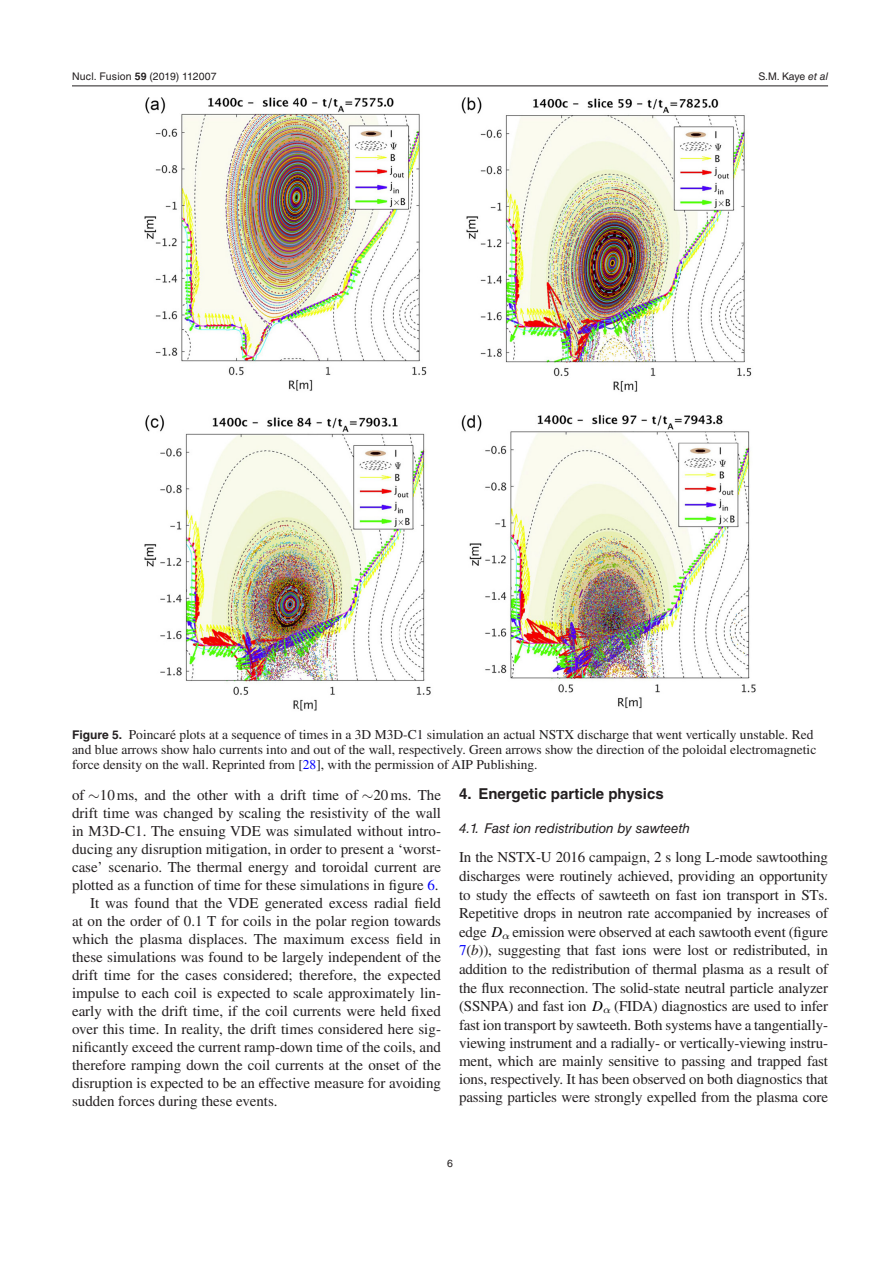
<style>
.page{position:relative;width:893px;height:1263px;background:#fff}
.page>*{position:absolute;margin:0;border:0;box-sizing:border-box;transform-origin:0 0}
.t1{font:15px/18.5px "Times LT Std";color:#231f20;text-align:justify}
.t2{font:700 15px "Helvetica LT Std";color:#231f20}
.t3{font:13.5px/15px "Times LT Std";color:#231f20}
.t4{font:italic 13.5px "Helvetica LT Std";color:#231f20}
.t5{font:10.5px "Helvetica LT Std";letter-spacing:.015em;color:#231f20}
.s1{font-family:"Helvetica";font-weight:700}
.s2{font-family:"Helvetica"}
.s3{font-style:italic}
.s4{font-family:"Helvetica LT Std";font-weight:700;font-size:12px}
.s5{font-family:"STIX General"}
.s6{color:#00f}
.s7{font-family:"Nimbus Rom No 9 L";font-style:italic;color:#000}
</style>
<div class="page">
<hr style="left:72px;top:86px;width:756px;height:1px;background:#231f20">
<img style="left:144px;top:97px;width:612px;height:614px">
<p class="t5" style="left:72px;top:70px;width:146px">Nucl. Fusion <span class="s1">59</span> (<span class="s2">2019</span>) 112007</p>
<p class="t5" style="left:758px;top:70px;width:71px">S.M. Kaye <span class="s3">et al</span></p>
<p class="t3" style="left:72px;top:727px;width:746px"><span class="s4">Figure 5.</span> Poincar<span class="s5">é</span> plots at a sequence of times in a 3D M3D-C1 simulation an actual NSTX discharge that went vertically unstable. Red and blue arrows show halo currents into and out of the wall, respectively. Green arrows show the direction of the poloidal electromagnetic force density on the wall. Reprinted from [<span class="s6">28</span>], with the permission of AIP Publishing.</p>
<p class="t1" style="left:72px;top:785px;width:370px">of ∼10ms, and the other with a drift time of ∼20ms. The</p>
<p class="t1" style="left:72px;top:803px;width:370px">drift time was changed by scaling the resistivity of the wall</p>
<p class="t1" style="left:72px;top:821px;width:370px">in M3D-C1. The ensuing VDE was simulated without intro-</p>
<p class="t1" style="left:72px;top:839px;width:370px">ducing any disruption mitigation, in order to present a <span class="s5">‘</span>worst-</p>
<p class="t1" style="left:72px;top:857px;width:371px">case<span class="s5">’</span> scenario. The thermal energy and toroidal current are</p>
<p class="t1" style="left:72px;top:875px;width:368px">plotted as a function of time for these simulations in figure <span class="s6">6</span>.</p>
<p class="t1" style="left:90px;top:893px;width:352px">It was found that the VDE generated excess radial field</p>
<p class="t1" style="left:72px;top:911px;width:371px">at on the order of 0.1 T for coils in the polar region towards</p>
<p class="t1" style="left:72px;top:929px;width:370px">which the plasma displaces. The maximum excess field in</p>
<p class="t1" style="left:72px;top:947px;width:370px">these simulations was found to be largely independent of the</p>
<p class="t1" style="left:72px;top:965px;width:371px">drift time for the cases considered; therefore, the expected</p>
<p class="t1" style="left:72px;top:983px;width:371px">impulse to each coil is expected to scale approximately lin-</p>
<p class="t1" style="left:72px;top:1001px;width:371px">early with the drift time, if the coil currents were held fixed</p>
<p class="t1" style="left:72px;top:1019px;width:370px">over this time. In reality, the drift times considered here sig-</p>
<p class="t1" style="left:72px;top:1037px;width:371px">nificantly exceed the current ramp-down time of the coils, and</p>
<p class="t1" style="left:72px;top:1055px;width:371px">therefore ramping down the coil currents at the onset of the</p>
<p class="t1" style="left:72px;top:1073px;width:370px">disruption is expected to be an effective measure for avoiding</p>
<p class="t1" style="left:72px;top:1091px;width:207px">sudden forces during these events.</p>
<p class="t2" style="left:459px;top:784px;width:206px">4. Energetic particle physics</p>
<p class="t4" style="left:459px;top:821px;width:233px">4.1. Fast ion redistribution by sawteeth</p>
<p class="t1" style="left:459px;top:848px;width:371px">In the NSTX-U 2016 campaign, 2 s long L-mode sawtoothing discharges were routinely achieved, providing an opportunity to study the effects of sawteeth on fast ion transport in STs.<br>Repetitive drops in neutron rate accompanied by increases of edge <span class="s7">D</span><sub>α</sub> emission were observed at each sawtooth event (figure <span class="s6">7</span>(<span class="s3">b</span>)), suggesting that fast ions were lost or redistributed, in addition to the redistribution of thermal plasma as a result of the flux reconnection. The solid-state neutral particle analyzer (SSNPA) and fast ion <span class="s7">D</span><sub>α</sub> (FIDA) diagnostics are used to infer fast ion transport by sawteeth. Both systems have a tangentially&shy;viewing instrument and a radially- or vertically-viewing instru&shy;ment, which are mainly sensitive to passing and trapped fast ions, respectively. It has been observed on both diagnostics that passing particles were strongly expelled from the plasma core</p>
<p class="t5" style="left:447px;top:1157px;width:7px">6</p>
</div>
